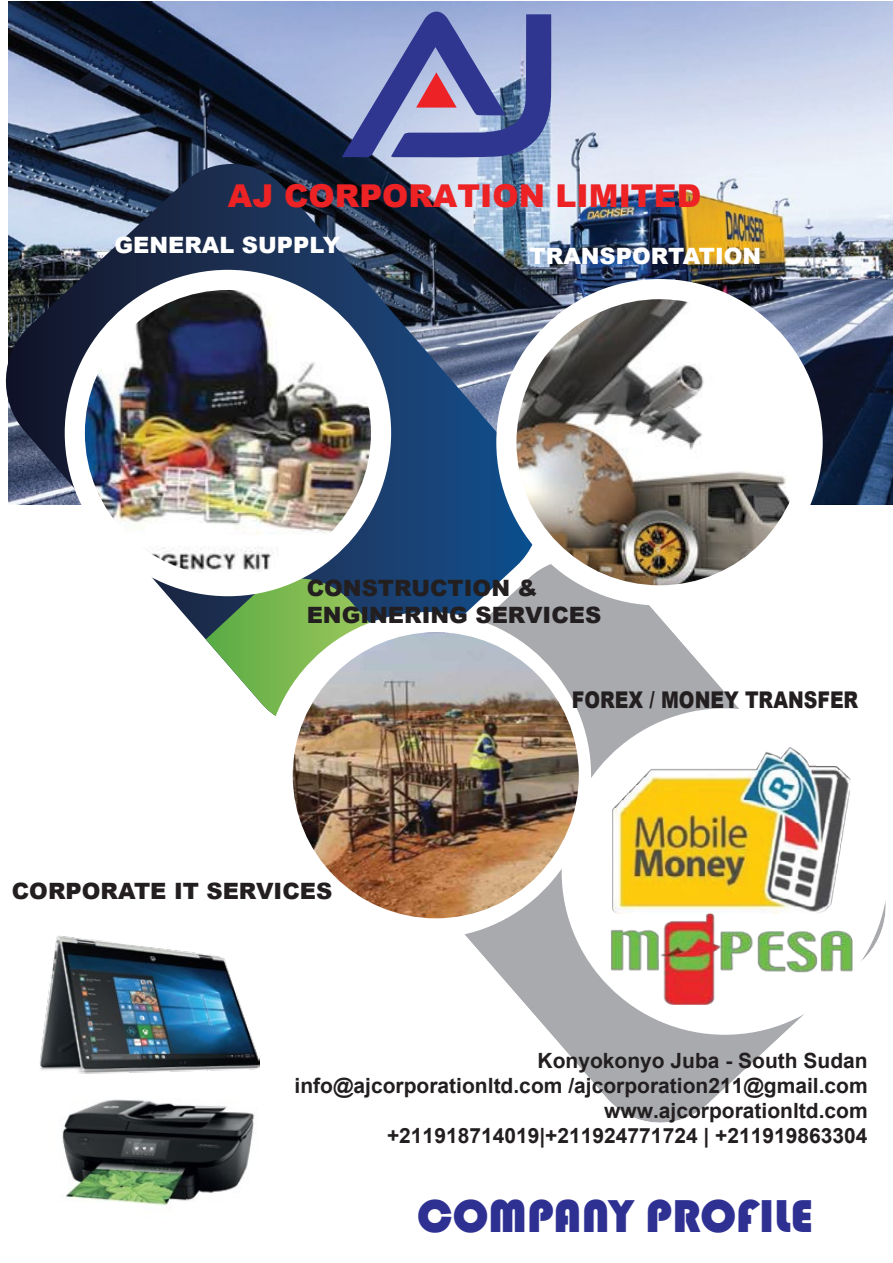
<style>
.page{position:relative;width:893px;height:1263px;background:#fff}
.page>*{position:absolute;margin:0;border:0;box-sizing:border-box;transform-origin:0 0}
.t1{font:47.4px "Bauhaus 93";color:#2e3092}
.t2{font:900 31.5px "Arial";color:#ed2224}
.t3{font:900 23.1px "Arial";color:#231f20;scale:.82 1}
.t4{font:900 22.5px/27px "Arial";color:#231f20}
.t5{font:900 22.5px "Arial";color:#fff}
.t6{font:700 21px/25.2px "Arial";color:#231f20;text-align:right}
</style>
<div class="page">
<img style="left:8px;top:2px;width:885px;height:502px">
<svg style="left:464px;top:564px;width:422px;height:559px"></svg>
<svg style="left:5px;top:164px;width:543px;height:500px"></svg>
<svg style="left:206px;top:578px;width:202px;height:138px;background:#79a86e"></svg>
<div style="left:562px;top:708px;width:326px;height:327px;background:#fff;border-radius:50%"></div>
<div style="left:65px;top:270px;width:326px;height:326px;background:#fff;border-radius:50%"></div>
<img style="left:85px;top:290px;width:286px;height:286px;border-radius:143px">
<div style="left:496px;top:279px;width:327px;height:326px;background:#fff;border-radius:50%"></div>
<img style="left:516px;top:299px;width:287px;height:286px;border-radius:143px">
<div style="left:265px;top:612px;width:326px;height:326px;background:#fff;border-radius:50%"></div>
<svg style="left:342px;top:12px;width:209px;height:146px;background:#767eb7"></svg>
<img style="left:612px;top:747px;width:239px;height:166px">
<img style="left:611px;top:913px;width:242px;height:91px">
<img style="left:293px;top:632px;width:286px;height:286px;border-radius:143px">
<img style="left:39px;top:935px;width:220px;height:139px">
<img style="left:62px;top:1099px;width:193px;height:109px">
<h2 class="t2" style="left:228px;top:173px;width:475px">AJ CORPORATION LIMITED</h2>
<p class="t5" style="left:114px;top:229px;width:227px">GENERAL SUPPLY</p>
<p class="t5" style="left:530px;top:239px;width:233px">TRANSPORTATION</p>
<p class="t4" style="left:307px;top:574px;width:296px">CONSTRUCTION &amp;<br>ENGINERING SERVICES</p>
<p class="t4" style="left:12px;top:877px;width:322px">CORPORATE IT SERVICES</p>
<p class="t3" style="left:572px;top:683px;width:351px">FOREX / MONEY TRANSFER</p>
<p class="t6" style="left:295px;top:1048px;width:575px">Konyokonyo Juba - South Sudan info@ajcorporationltd.com /ajcorporation211@gmail.com www.ajcorporationltd.com +211918714019|+211924771724 | +211919863304</p>
<h1 class="t1" style="left:417px;top:1189px;width:398px">COMPANY PROFILE</h1>
</div>
